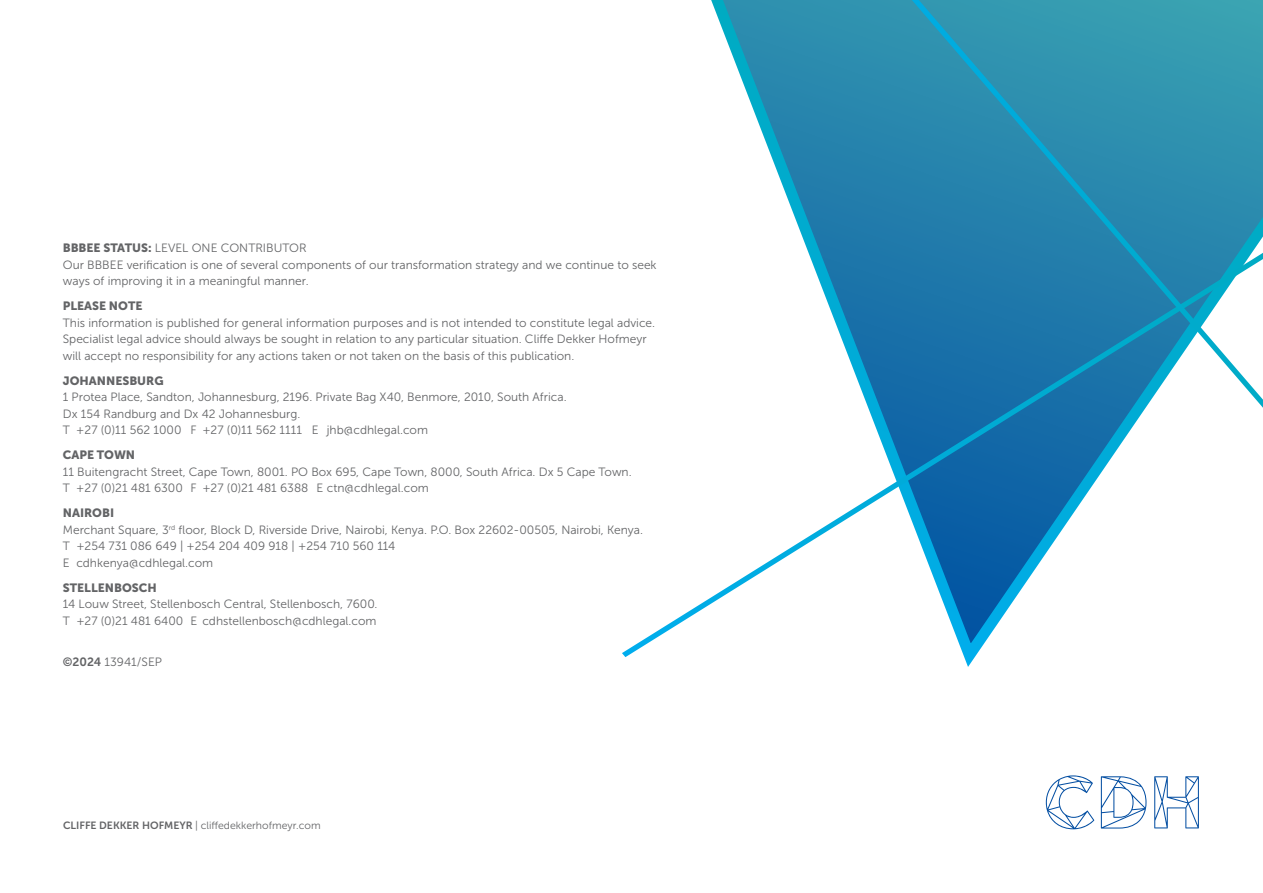
<style>
.page{position:relative;width:1263px;height:893px;background:#fff}
.page>*{position:absolute;margin:0;border:0;box-sizing:border-box;transform-origin:0 0}
.t1{font:12px/16.5px "Museo Sans 300";color:#636466}
.t2{font:12px "Museo Sans 900";color:#636466}
.t3{font:10.5px "Museo Sans 300";color:#636466}
.s1{font-family:"Museo Sans 900"}
.s2{font-family:"Museo Sans 700"}
</style>
<div class="page">
<svg style="left:711px;top:0;width:264px;height:667px"></svg>
<svg style="left:622px;top:253px;width:524px;height:404px"></svg>
<svg style="left:912px;top:0;width:351px;height:408px;background:#3490b4"></svg>
<svg style="left:1046px;top:775px;width:48px;height:54px"></svg>
<svg style="left:1101px;top:776px;width:45px;height:52px"></svg>
<svg style="left:1154px;top:776px;width:45px;height:52px"></svg>
<p class="t1" style="left:63px;top:240px;width:595px"><span class="s1">BBBEE STATUS:</span> LEVEL ONE CONTRIBUTOR<br>Our BBBEE verification is one of several components of our transformation strategy and we continue to seek ways of improving it in a meaningful manner.</p>
<p class="t2" style="left:63px;top:299px;width:81px">PLEASE NOTE</p>
<p class="t1" style="left:63px;top:314px;width:594px">This information is published for general information purposes and is not intended to constitute legal advice.<br>Specialist legal advice should always be sought in relation to any particular situation. Cliffe Dekker Hofmeyr will accept no responsibility for any actions taken or not taken on the basis of this publication.</p>
<p class="t2" style="left:63px;top:374px;width:102px">JOHANNESBURG</p>
<p class="t1" style="left:63px;top:389px;width:505px">1 Protea Place, Sandton, Johannesburg, 2196. Private Bag X40, Benmore, 2010, South Africa.<br>Dx 154 Randburg and Dx 42 Johannesburg.<br>T +27 (0)11 562 1000 F +27 (0)11 562 1111 E jhb@cdhlegal.com</p>
<p class="t2" style="left:63px;top:448px;width:74px">CAPE TOWN</p>
<p class="t1" style="left:63px;top:463px;width:570px">11 Buitengracht Street, Cape Town, 8001. PO Box 695, Cape Town, 8000, South Africa. Dx 5 Cape Town.<br>T +27 (0)21 481 6300 F +27 (0)21 481 6388 E ctn@cdhlegal.com</p>
<p class="t2" style="left:63px;top:506px;width:53px">NAIROBI</p>
<p class="t1" style="left:63px;top:521px;width:582px">Merchant Square, 3<sup>rd</sup> floor, Block D, Riverside Drive, Nairobi, Kenya. P.O. Box 22602-00505, Nairobi, Kenya.<br>T +254 731 086 649 | +254 204 409 918 | +254 710 560 114<br>E cdhkenya@cdhlegal.com</p>
<p class="t2" style="left:63px;top:581px;width:95px">STELLENBOSCH</p>
<p class="t1" style="left:63px;top:596px;width:316px">14 Louw Street, Stellenbosch Central, Stellenbosch, 7600.<br>T +27 (0)21 481 6400 E cdhstellenbosch@cdhlegal.com</p>
<p class="t1" style="left:63px;top:654px;width:101px"><span class="s2">©2024</span> 13941/SEP</p>
<p class="t3" style="left:63px;top:820px;width:259px"><span class="s2">CLIFFE DEKKER HOFMEYR</span> | cliffedekkerhofmeyr.com</p>
</div>
